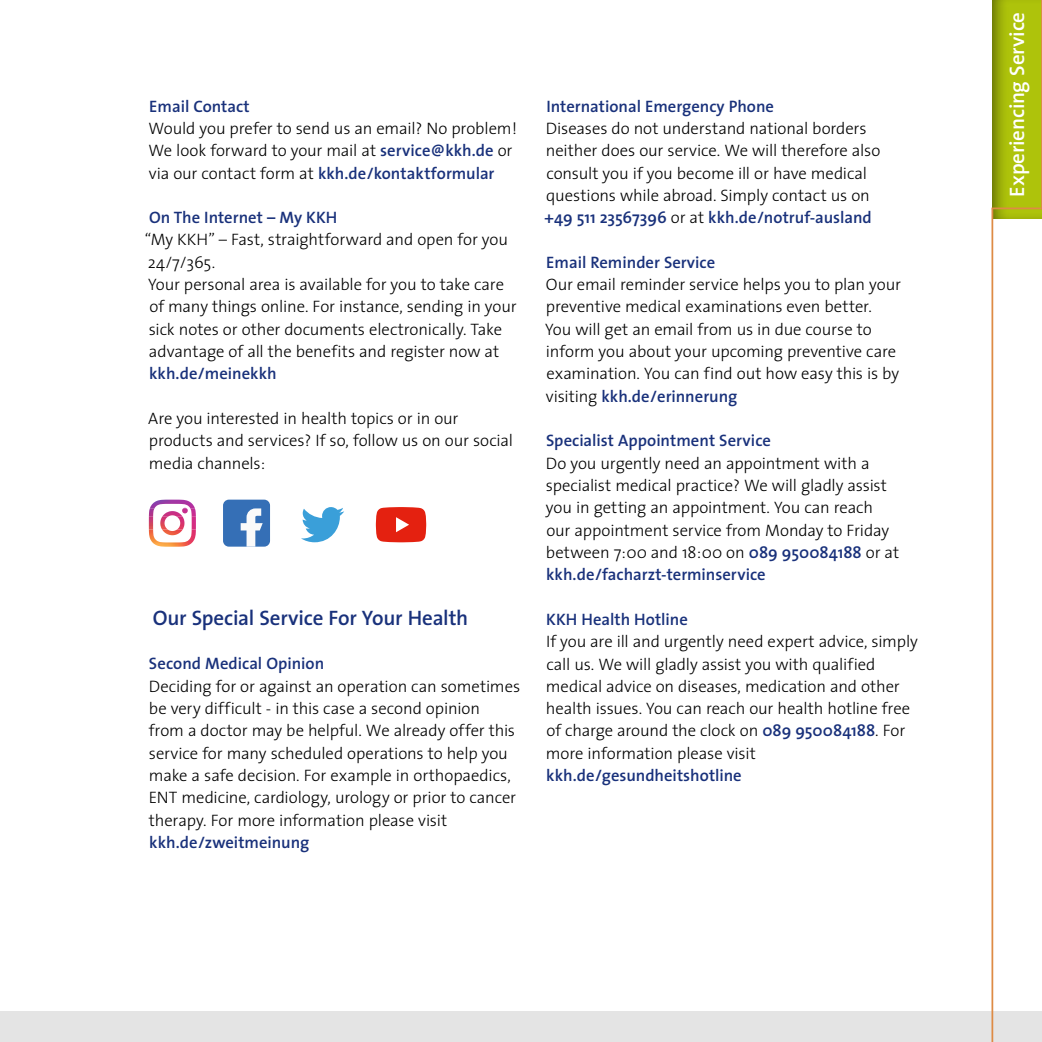
<style>
.page{position:relative;width:1042px;height:1042px;background:#fff}
.page>*{position:absolute;margin:0;border:0;box-sizing:border-box;transform-origin:0 0}
.t1{font:600 21px "The Sans";letter-spacing:-.01em;color:#19317b}
.t2{font:600 21px "The Sans";letter-spacing:-.01em;color:#fff}
.t3{font:300 16.62px/22.2px "The Sans";letter-spacing:-.005em;color:#000}
.t4{font:600 16.62px "The Sans";color:#19317b}
.s1{font-weight:600;color:#19317b}
</style>
<div class="page">
<div style="left:0;top:1011px;width:1042px;height:31px;background:#e4e4e4"></div>
<div style="left:992px;top:0;width:50px;height:218px;background:#000;opacity:.5"></div>
<hr style="left:991px;top:209px;width:2px;height:833px;background:#de8b45">
<hr style="left:991px;top:207px;width:51px;height:2px;background:#de8b45">
<hr style="left:1041px;top:0;width:1px;height:209px;background:#de8b45">
<img style="left:149px;top:529px;width:47px;height:18px">
<img style="left:149px;top:500px;width:47px;height:17px">
<img style="left:177px;top:517px;width:19px;height:12px">
<div style="left:223px;top:500px;width:47px;height:47px;background:#356fb6;border-radius:6px"></div>
<svg style="left:241px;top:508px;width:22px;height:39px"></svg>
<svg style="left:301px;top:507px;width:43px;height:35px"></svg>
<svg style="left:376px;top:507px;width:50px;height:35px;background:#e63829"></svg>
<p class="t4" style="left:149px;top:92px;width:102px">Email Contact</p>
<p class="t3" style="left:148px;top:117px;width:370px">Would you prefer to send us an email? No problem!<br>We look forward to your mail at <span class="s1">service@kkh.de</span> or via our contact form at <span class="s1">kkh.de/kontaktformular</span></p>
<p class="t4" style="left:149px;top:204px;width:190px">On The Internet – My KKH</p>
<p class="t3" style="left:145px;top:228px;width:373px">“My KKH” – Fast, straightforward and open for you 24/7/365.<br>Your personal area is available for you to take care of many things online. For instance, sending in your sick notes or other documents electronically. Take advantage of all the benefits and register now at</p>
<p class="t4" style="left:149px;top:360px;width:129px">kkh.de/meinekkh</p>
<p class="t3" style="left:148px;top:407px;width:366px">Are you interested in health topics or in our products and services? If so, follow us on our social media channels:</p>
<p class="t1" style="left:153px;top:600px;width:317px">Our Special Service For Your Health</p>
<p class="t4" style="left:149px;top:650px;width:177px">Second Medical Opinion</p>
<p class="t3" style="left:149px;top:674px;width:373px">Deciding for or against an operation can sometimes be very difficult - in this case a second opinion<br>from a doctor may be helpful. We already offer this service for many scheduled operations to help you make a safe decision. For example in orthopaedics, ENT medicine, cardiology, urology or prior to cancer therapy. For more information please visit</p>
<p class="t4" style="left:149px;top:828px;width:162px">kkh.de/zweitmeinung</p>
<p class="t4" style="left:546px;top:92px;width:229px">International Emergency Phone</p>
<p class="t3" style="left:544px;top:117px;width:337px">Diseases do not understand national borders neither does our service. We will therefore also consult you if you become ill or have medical questions while abroad. Simply contact us on <span class="s1">+49 511 23567396</span> or at <span class="s1">kkh.de/notruf-ausland</span></p>
<p class="t4" style="left:546px;top:248px;width:170px">Email Reminder Service</p>
<p class="t3" style="left:545px;top:273px;width:357px">Our email reminder service helps you to plan your preventive medical examinations even better.<br>You will get an email from us in due course to inform you about your upcoming preventive care examination. You can find out how easy this is by visiting <span class="s1">kkh.de/erinnerung</span></p>
<p class="t4" style="left:546px;top:427px;width:226px">Specialist Appointment Service</p>
<p class="t3" style="left:546px;top:451px;width:355px">Do you urgently need an appointment with a specialist medical practice? We will gladly assist you in getting an appointment. You can reach our appointment service from Monday to Friday between 7:00 and 18:00 on <span class="s1">089 950084188</span> or at <span class="s1">kkh.de/facharzt-terminservice</span></p>
<p class="t4" style="left:546px;top:605px;width:143px">KKH Health Hotline</p>
<p class="t3" style="left:546px;top:630px;width:373px">If you are ill and urgently need expert advice, simply call us. We will gladly assist you with qualified medical advice on diseases, medication and other health issues. You can reach our health hotline free of charge around the clock on <span class="s1">089 950084188</span>. For more information please visit</p>
<p class="t4" style="left:546px;top:761px;width:197px">kkh.de/gesundheitshotline</p>
<p class="t2" style="left:999px;top:197px;width:186px;rotate:-90deg">Experiencing Service</p>
</div>
